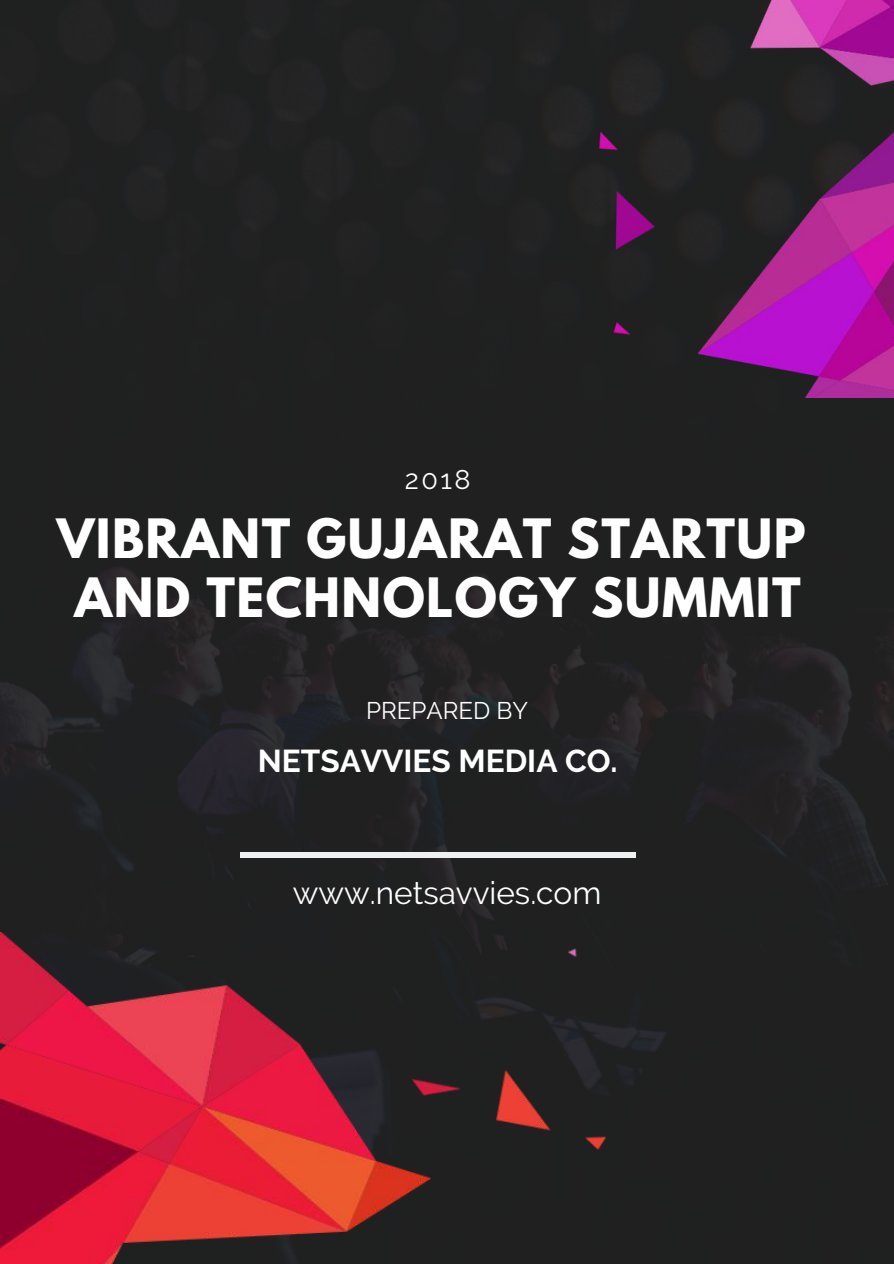
<style>
.page{position:relative;width:894px;height:1264px;background:#fff}
.page>*{position:absolute;margin:0;border:0;box-sizing:border-box;transform-origin:0 0}
.t1{font:700 48px/59.7px "League Spartan";letter-spacing:.03em;color:#fff;text-align:center}
.t2{font:700 31.5px "Raleway";color:#fff}
.t3{font:31.5px "Raleway";color:#fff}
.t4{font:27px "Raleway";color:#fff}
.t5{font:24px "Raleway";color:#fff}
</style>
<div class="page">
<div style="left:0;top:0;width:893px;height:1263px;background:#202020"></div>
<img style="left:0;top:932px;width:437px;height:331px">
<img style="left:405px;top:911px;width:201px;height:264px">
<img style="left:564px;top:0;width:329px;height:397px">
<div style="left:240px;top:851px;width:395px;height:6px;background:#eef0f2"></div>
<p class="t4" style="left:405px;top:464px;width:67px">2018</p>
<p class="t1" style="left:57px;top:514px;width:750px">VIBRANT GUJARAT STARTUP<br>AND TECHNOLOGY SUMMIT</p>
<p class="t5" style="left:366px;top:696px;width:163px">PREPARED BY</p>
<p class="t2" style="left:258px;top:742px;width:361px">NETSAVVIES MEDIA CO.</p>
<p class="t3" style="left:293px;top:874px;width:310px">www.netsavvies.com</p>
</div>
